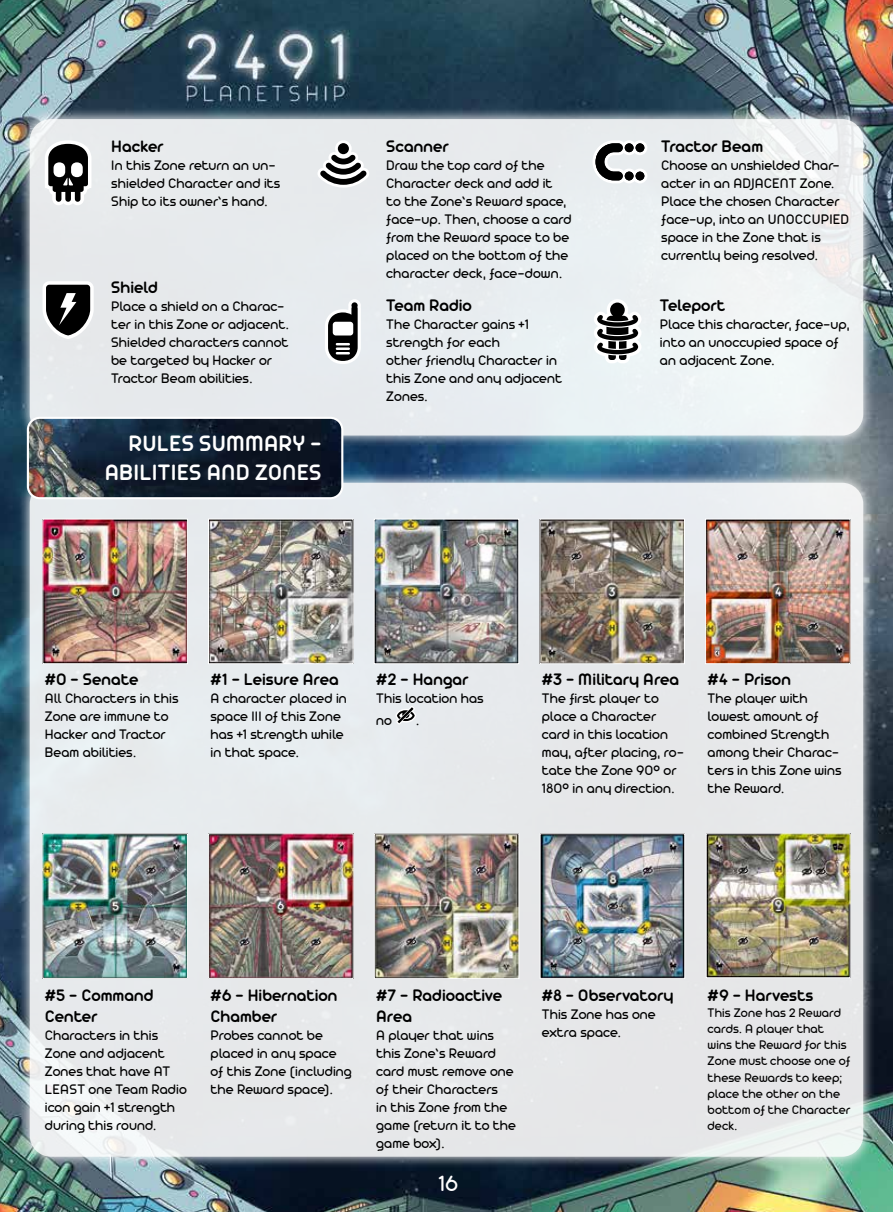
<style>
.page{position:relative;width:893px;height:1212px;background:#fff}
.page>*{position:absolute;margin:0;border:0;box-sizing:border-box;transform-origin:0 0}
.t1{font:600 24px/28.8px "Arista Pro";letter-spacing:.01em;color:#fff;text-align:right}
.t2{font:24px "Arista Pro";color:#fff}
.t3{font:600 18px/21.6px "Arista Pro";color:#000}
.t4{font:15px/18px "Arista Pro";color:#000}
.t5{font:13.5px/16.2px "Arista Pro";letter-spacing:.005em;color:#000}
</style>
<div class="page">
<img style="left:0;top:0;width:893px;height:1212px">
<img style="left:18px;top:107px;width:857px;height:340px">
<div style="left:30px;top:119px;width:833px;height:316px;background:#e8ebee;border-radius:21px"></div>
<img style="left:18px;top:471px;width:857px;height:697px">
<div style="left:30px;top:483px;width:833px;height:674px;background:#e7e9eb;border-radius:21px"></div>
<svg style="left:592px;top:140px;width:55px;height:43px"></svg>
<svg style="left:395px;top:706px;width:21px;height:18px"></svg>
<svg style="left:43px;top:281px;width:51px;height:58px"></svg>
<svg style="left:45px;top:140px;width:46px;height:65px"></svg>
<svg style="left:318px;top:140px;width:51px;height:48px"></svg>
<svg style="left:325px;top:299px;width:36px;height:65px"></svg>
<svg style="left:594px;top:299px;width:47px;height:64px"></svg>
<img style="left:45px;top:521px;width:141px;height:141px">
<div style="left:43px;top:519px;width:145px;height:145px;border:1px solid #fff"></div>
<img style="left:210px;top:521px;width:141px;height:141px">
<div style="left:208px;top:519px;width:145px;height:145px;border:1px solid #fff"></div>
<img style="left:376px;top:521px;width:141px;height:141px">
<div style="left:374px;top:519px;width:145px;height:145px;border:1px solid #fff"></div>
<img style="left:707px;top:521px;width:141px;height:141px">
<div style="left:705px;top:519px;width:145px;height:145px;border:1px solid #fff"></div>
<img style="left:542px;top:521px;width:141px;height:141px">
<div style="left:540px;top:519px;width:145px;height:145px;border:1px solid #fff"></div>
<img style="left:45px;top:835px;width:141px;height:142px">
<div style="left:43px;top:833px;width:145px;height:146px;border:1px solid #fff"></div>
<img style="left:210px;top:835px;width:141px;height:142px">
<div style="left:208px;top:833px;width:145px;height:146px;border:1px solid #fff"></div>
<img style="left:542px;top:835px;width:141px;height:142px">
<img style="left:376px;top:835px;width:141px;height:142px">
<div style="left:374px;top:833px;width:145px;height:146px;border:1px solid #fff"></div>
<img style="left:708px;top:835px;width:140px;height:141px">
<img style="left:28px;top:418px;width:313px;height:80px">
<div style="left:27px;top:417px;width:316px;height:82px;border:2px solid #fff;border-radius:12px"></div>
<p class="t3" style="left:111px;top:136px;width:54px">Hacker</p>
<p class="t4" style="left:111px;top:157px;width:171px">In this Zone return an un&shy;shielded Character and its<br>Ship to its owner’s hand.</p>
<p class="t3" style="left:111px;top:277px;width:48px">Shield</p>
<p class="t4" style="left:111px;top:297px;width:179px">Place a shield on a Charac&shy;ter in this Zone or adjacent.<br>Shielded characters cannot be targeted by Hacker or<br>Tractor Beam abilities.</p>
<h1 class="t1" style="left:105px;top:430px;width:218px">RULES SUMMARY -<br>ABILITIES AND ZONES</h1>
<p class="t3" style="left:386px;top:136px;width:64px">Scanner</p>
<p class="t4" style="left:386px;top:157px;width:187px">Draw the top card of the<br>Character deck and add it<br>to the Zone’s Reward space, face-up. Then, choose a card from the Reward space to be placed on the bottom of the character deck, face-down.</p>
<p class="t3" style="left:386px;top:295px;width:87px">Team Radio</p>
<p class="t4" style="left:386px;top:315px;width:177px">The Character gains +1 strength for each<br>other friendly Character in this Zone and any adjacent<br>Zones.</p>
<p class="t3" style="left:661px;top:136px;width:103px">Tractor Beam</p>
<p class="t4" style="left:661px;top:157px;width:189px">Choose an unshielded Char&shy;acter in an ADJACENT Zone.<br>Place the chosen Character face-up, into an UNOCCUPIED space in the Zone that is currently being resolved.</p>
<p class="t3" style="left:660px;top:295px;width:67px">Teleport</p>
<p class="t4" style="left:660px;top:315px;width:191px">Place this character, face-up, into an unoccupied space of an adjacent Zone.</p>
<p class="t3" style="left:45px;top:669px;width:95px">#0 - Senate</p>
<p class="t4" style="left:45px;top:690px;width:135px">All Characters in this<br>Zone are immune to<br>Hacker and Tractor<br>Beam abilities.</p>
<p class="t3" style="left:210px;top:669px;width:130px">#1 - Leisure Area</p>
<p class="t4" style="left:210px;top:690px;width:138px">A character placed in space III of this Zone has +1 strength while in that space.</p>
<p class="t3" style="left:376px;top:669px;width:94px">#2 - Hangar</p>
<p class="t4" style="left:376px;top:688px;width:109px;line-height:21.6px">This location has no</p>
<p class="t4" style="left:416px;top:711px;width:5px">.</p>
<p class="t3" style="left:542px;top:669px;width:139px">#3 - Military Area</p>
<p class="t4" style="left:542px;top:690px;width:143px">The first player to place a Character card in this location may, after placing, ro&shy;tate the Zone 90º or<br>180º in any direction.</p>
<p class="t3" style="left:708px;top:669px;width:85px">#4 - Prison</p>
<p class="t4" style="left:708px;top:690px;width:136px">The player with lowest amount of combined Strength among their Charac&shy;ters in this Zone wins the Reward.</p>
<p class="t3" style="left:45px;top:984px;width:110px">#5 - Command<br>Center</p>
<p class="t4" style="left:45px;top:1027px;width:144px">Characters in this<br>Zone and adjacent<br>Zones that have AT<br>LEAST one Team Radio icon gain +1 strength during this round.</p>
<p class="t3" style="left:211px;top:984px;width:129px">#6 - Hibernation<br>Chamber</p>
<p class="t4" style="left:211px;top:1027px;width:143px">Probes cannot be placed in any space of this Zone (including the Reward space).</p>
<p class="t3" style="left:376px;top:984px;width:128px">#7 - Radioactive<br>Area</p>
<p class="t4" style="left:376px;top:1027px;width:141px">A player that wins this Zone’s Reward card must remove one of their Characters<br>in this Zone from the game (return it to the game box).</p>
<h1 class="t2" style="left:438px;top:1170px;width:21px">16</h1>
<p class="t3" style="left:542px;top:984px;width:133px">#8 - Observatory</p>
<p class="t4" style="left:542px;top:1005px;width:115px">This Zone has one extra space.</p>
<p class="t3" style="left:708px;top:984px;width:107px">#9 - Harvests</p>
<p class="t5" style="left:708px;top:1005px;width:144px">This Zone has 2 Reward cards. A player that wins the Reward for this<br>Zone must choose one of these Rewards to keep; place the other on the bottom of the Character deck.</p>
</div>
